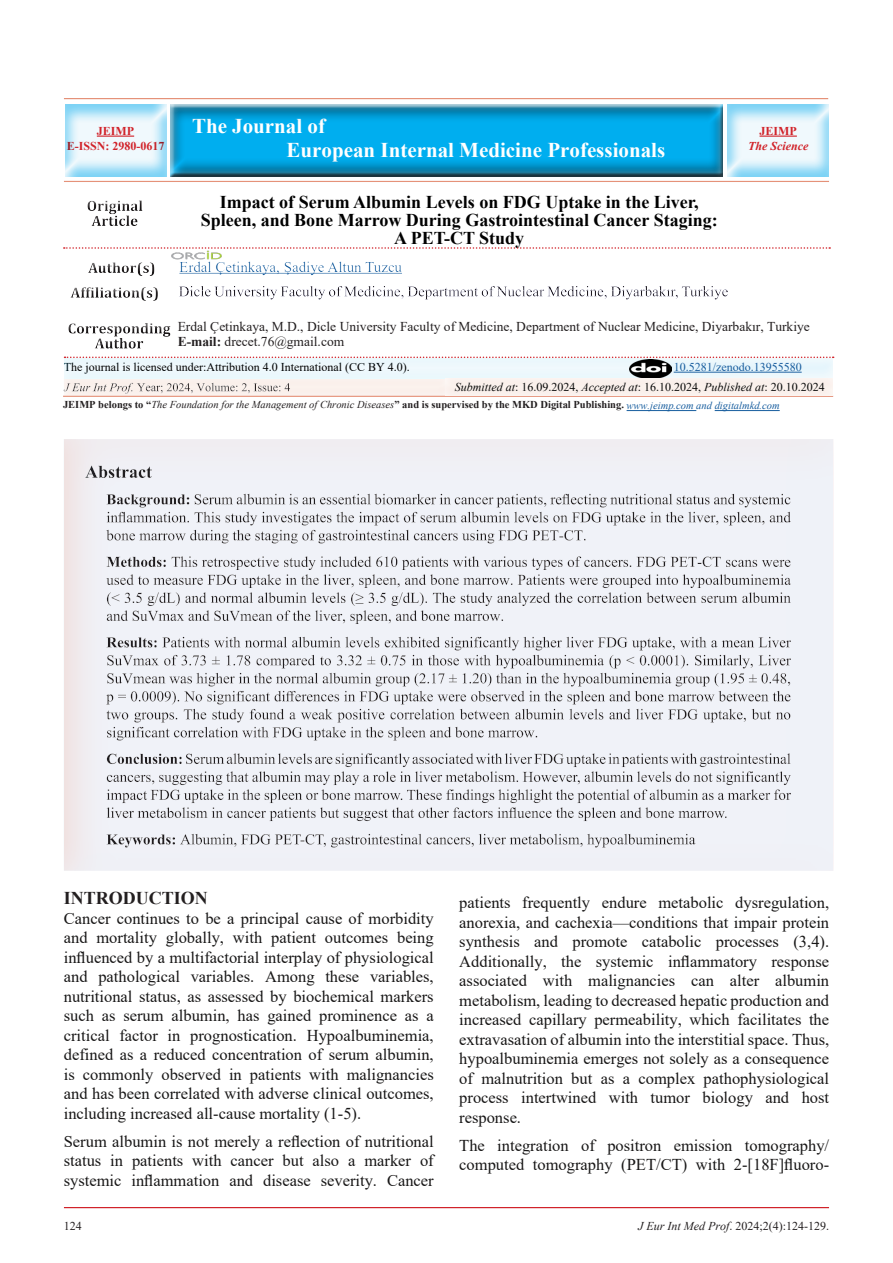
<style>
.page{position:relative;width:893px;height:1263px;background:#fff}
.page>*{position:absolute;margin:0;border:0;box-sizing:border-box;transform-origin:0 0}
.t1{font:700 21px/24px "Times New Roman";color:#fff}
.t2{font:700 18px/18px "Times New Roman";color:#000;text-align:center}
.t3{font:700 18px "Times New Roman";color:#231f20}
.t4{font:16.5px/19.5px "Times New Roman";color:#181717;text-align:justify}
.t5{font:15px "Times New Roman";color:#175d9e}
.t6{font:13.5px/15px "Times New Roman";color:#231f20}
.t7{font:12px "Times New Roman";color:#000}
.t8{font:12px "Times New Roman";color:#231f20}
.t9{font:700 12px/15px "Times New Roman";color:#d1232a;text-align:center}
.t10{font:12px "Times New Roman";color:#175d9e}
.t11{font:italic 700 12px "Times New Roman";color:#d1232a}
.t12{font:700 10.5px "Times New Roman";color:#231f20}
.s1{font-weight:700}
.s2{font-style:italic}
.s3{font-weight:400;font-style:italic}
.s4{font-weight:400;font-style:italic;color:#175d9e}
</style>
<div class="page">
<div style="left:57px;top:377px;width:391px;height:21px;background:#fff;opacity:.75"></div>
<div style="left:650px;top:351px;width:184px;height:30px;background:#fff;opacity:.75"></div>
<hr style="left:62px;top:1204px;width:768px;height:4px;background:#231f20;opacity:.5">
<div style="left:170px;top:279px;width:575px;height:23px;background:#00f;opacity:.15"></div>
<div style="left:57px;top:358px;width:594px;height:22px;background:#edf8fc"></div>
<hr style="left:627px;top:410px;width:69px;height:1px;background:#175d9e">
<hr style="left:715px;top:410px;width:65px;height:1px;background:#175d9e">
<hr style="left:62px;top:393px;width:773px;height:4px;background:#231f20;opacity:.5">
<img style="left:629px;top:359px;width:42px;height:18px">
<hr style="left:62px;top:178px;width:768px;height:4px;background:#231f20;opacity:.5">
<div style="left:79px;top:195px;width:74px;height:39px;background:#231f20;opacity:.75"></div>
<svg style="left:64px;top:247px;width:766px;height:2px"></svg>
<div style="left:81px;top:257px;width:84px;height:23px;background:#231f20;opacity:.75"></div>
<div style="left:49px;top:88px;width:133px;height:99px;background:#00aeef;opacity:.5"></div>
<div style="left:716px;top:88px;width:125px;height:99px;background:#00aeef;opacity:.5"></div>
<div style="left:171px;top:100px;width:553px;height:76px;background:#fff"></div>
<div style="left:171px;top:104px;width:553px;height:73px;background:#231f20;opacity:.75"></div>
<div style="left:62px;top:95px;width:767px;height:5px;background:#231f20;opacity:.5"></div>
<svg style="left:65px;top:357px;width:769px;height:1px"></svg>
<img style="left:174px;top:250px;width:45px;height:3px">
<div style="left:170px;top:253px;width:246px;height:28px;background:#00aeef;opacity:.15"></div>
<div style="left:57px;top:281px;width:116px;height:24px;background:#fff"></div>
<div style="left:63px;top:282px;width:106px;height:23px;background:#231f20;opacity:.75"></div>
<div style="left:60px;top:318px;width:121px;height:38px;background:#231f20;opacity:.75"></div>
<div style="left:444px;top:377px;width:405px;height:21px;background:#fff;opacity:.75"></div>
<svg style="left:64px;top:439px;width:770px;height:432px;fill:#f0f2f8"></svg>
<p class="t1" style="left:287px;top:114px;width:380px;text-indent:-95px">The Journal of<br>European Internal Medicine Professionals</p>
<p class="t9" style="left:67px;top:123px;width:99px">JEIMP<br>E-ISSN: 2980-0617</p>
<p class="t9" style="left:759px;top:123px;width:39px">JEIMP</p>
<p class="t11" style="left:748px;top:137px;width:62px">The Science</p>
<p class="t2" style="left:201px;top:193px;width:519px">Impact of Serum Albumin Levels on FDG Uptake in the Liver,<br>Spleen, and Bone Marrow During Gastrointestinal Cancer Staging:<br>A PET-CT Study</p>
<p class="t5" style="left:179px;top:256px;width:224px">Erdal Çetinkaya, Şadiye Altun Tuzcu</p>
<p class="t6" style="left:178px;top:319px;width:634px">Erdal Çetinkaya, M.D., Dicle University Faculty of Medicine, Department of Nuclear Medicine, Diyarbakır, Turkiye<br><span class="s1">E-mail:</span> drecet.76@gmail.com</p>
<p class="t7" style="left:64px;top:358px;width:347px">The journal is licensed under:Attribution 4.0 International (CC BY 4.0).</p>
<p class="t10" style="left:674px;top:358px;width:129px">10.5281/zenodo.13955580</p>
<p class="t7" style="left:455px;top:379px;width:371px"><span class="s2">Submitted at</span>: 16.09.2024, <span class="s2">Accepted at</span>: 16.10.2024, <span class="s2">Published at</span>: 20.10.2024</p>
<p class="t12" style="left:63px;top:397px;width:718px">JEIMP belongs to “<span class="s3">The Foundation for the Management of Chronic Diseases</span>” and is supervised by the MKD Digital Publishing. <span class="s4">www.jeimp.com and digitalmkd.com</span></p>
<p class="t3" style="left:64px;top:885px;width:145px">INTRODUCTION</p>
<p class="t4" style="left:64px;top:908px;width:371px">Cancer continues to be a principal cause of morbidity and mortality globally, with patient outcomes being influenced by a multifactorial interplay of physiological and pathological variables. Among these variables, nutritional status, as assessed by biochemical markers such as serum albumin, has gained prominence as a critical factor in prognostication. Hypoalbuminemia, defined as a reduced concentration of serum albumin, is commonly observed in patients with malignancies and has been correlated with adverse clinical outcomes, including increased all-cause mortality (1-5).</p>
<p class="t4" style="left:64px;top:1131px;width:371px">Serum albumin is not merely a reflection of nutritional status in patients with cancer but also a marker of systemic inflammation and disease severity. Cancer</p>
<p class="t8" style="left:64px;top:1217px;width:19px">124</p>
<p class="t4" style="left:459px;top:892px;width:371px">patients frequently endure metabolic dysregulation, anorexia, and cachexia—conditions that impair protein synthesis and promote catabolic processes (3,4).<br>Additionally, the systemic inflammatory response associated with malignancies can alter albumin metabolism, leading to decreased hepatic production and increased capillary permeability, which facilitates the extravasation of albumin into the interstitial space. Thus, hypoalbuminemia emerges not solely as a consequence of malnutrition but as a complex pathophysiological process intertwined with tumor biology and host response.</p>
<p class="t4" style="left:459px;top:1135px;width:371px">The integration of positron emission tomography/ computed tomography (PET/CT) with 2-[18F]fluoro-</p>
<p class="t8" style="left:638px;top:1217px;width:192px"><span class="s2">J Eur Int Med Prof</span>. 2024;2(4):124-129.</p>
</div>
